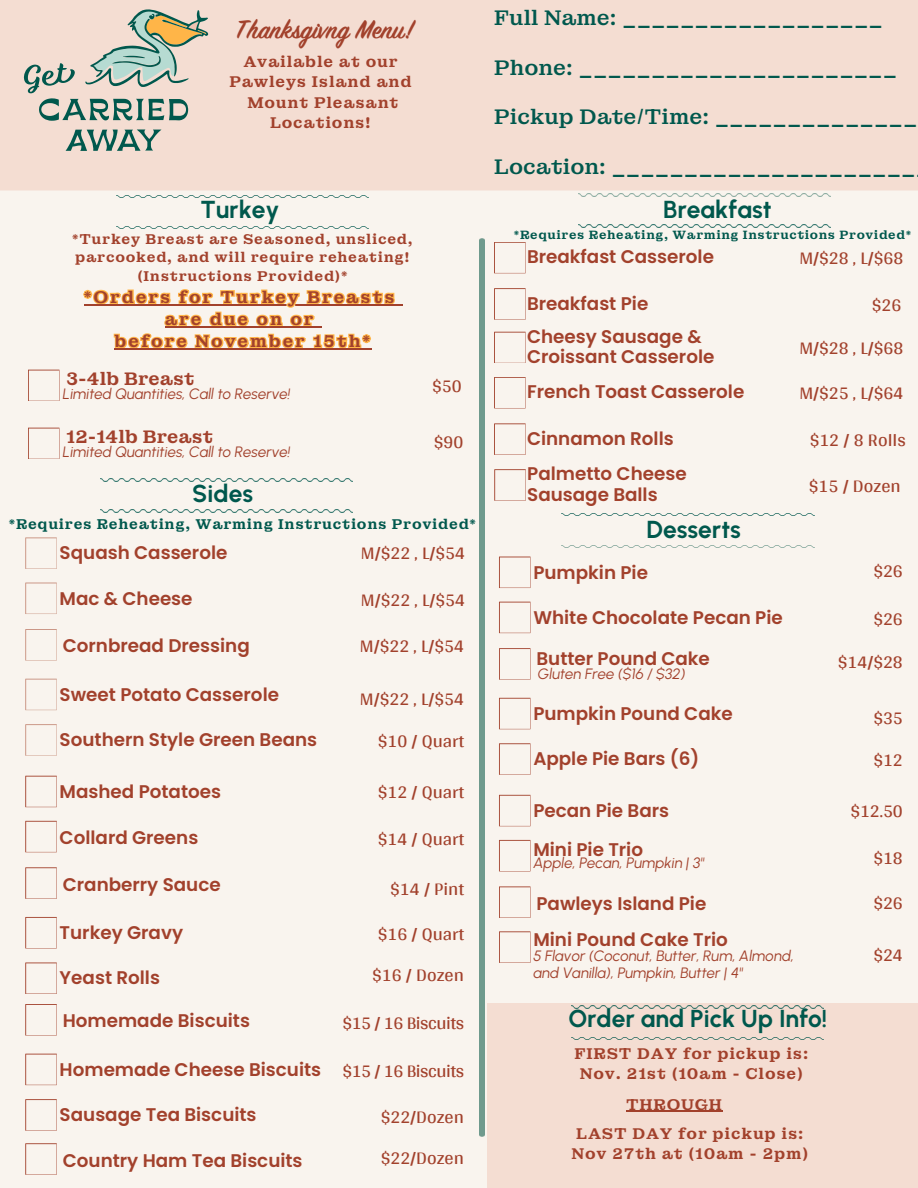
<style>
.page{position:relative;width:918px;height:1188px;background:#fff}
.page>*{position:absolute;margin:0;border:0;box-sizing:border-box;transform-origin:0 0}
.t1{font:28.95px "Sign Painter House Script";color:#a2412c}
.t2{font:700 24.6px "Urbanist";color:#00584d}
.t3{font:700 24.45px "Urbanist";color:#00584d}
.t4{font:500 21.3px "Montagu Slab 36 pt";color:#00584d}
.t5{font:600 18.3px/20.2px "Poppins";color:#a2412c}
.t6{font:18.3px "Arya";color:#a2412c}
.t7{font:18.3px "Arya";letter-spacing:-.025em;color:#a2412c}
.t8{font:600 18.3px "Montagu Slab 24 pt";color:#a2412c}
.t9{font:600 17.1px/22px "Montagu Slab 24 pt";letter-spacing:.11em;color:#a2412c;text-align:center}
.t10{font:600 15.75px/20.2px "Montagu Slab 24 pt";letter-spacing:.05em;color:#a2412c;text-align:center}
.t11{font:italic 15px/16.8px "Urbanist";color:#a2412c}
.t12{font:600 14.25px/18.5px "Montagu Slab 24 pt";letter-spacing:.05em;color:#a2412c;text-align:center}
.t13{font:600 14.25px "Montagu Slab 24 pt";letter-spacing:.05em;color:#00584d}
.t14{font:600 12.15px "Montagu Slab 24 pt";letter-spacing:.05em;color:#00584d}
</style>
<div class="page">
<div style="left:0;top:191px;width:918px;height:997px;background:#f9f4ee"></div>
<div style="left:0;top:0;width:918px;height:191px;background:#f4ddd2"></div>
<svg style="left:65px;top:129px;width:96px;height:22px;background:#98aba0"></svg>
<svg style="left:24px;top:9px;width:184px;height:112px;background:#c9c6b8"></svg>
<svg style="left:25px;top:776px;width:32px;height:31px"></svg>
<svg style="left:25px;top:821px;width:32px;height:31px"></svg>
<svg style="left:25px;top:867px;width:32px;height:32px"></svg>
<svg style="left:25px;top:917px;width:32px;height:31px"></svg>
<svg style="left:25px;top:962px;width:32px;height:32px"></svg>
<svg style="left:25px;top:1004px;width:32px;height:32px"></svg>
<svg style="left:25px;top:1054px;width:32px;height:31px"></svg>
<svg style="left:25px;top:1099px;width:32px;height:32px"></svg>
<svg style="left:25px;top:1143px;width:32px;height:32px"></svg>
<svg style="left:499px;top:557px;width:31px;height:31px"></svg>
<svg style="left:499px;top:602px;width:31px;height:31px"></svg>
<svg style="left:499px;top:648px;width:31px;height:32px"></svg>
<svg style="left:499px;top:698px;width:31px;height:31px"></svg>
<svg style="left:499px;top:743px;width:31px;height:32px"></svg>
<svg style="left:499px;top:795px;width:31px;height:31px"></svg>
<svg style="left:499px;top:840px;width:31px;height:31px"></svg>
<svg style="left:499px;top:886px;width:31px;height:32px"></svg>
<svg style="left:499px;top:931px;width:31px;height:32px"></svg>
<svg style="left:494px;top:423px;width:32px;height:32px"></svg>
<svg style="left:494px;top:332px;width:32px;height:31px"></svg>
<svg style="left:494px;top:377px;width:32px;height:31px"></svg>
<svg style="left:494px;top:242px;width:32px;height:31px"></svg>
<svg style="left:494px;top:288px;width:32px;height:32px"></svg>
<svg style="left:494px;top:469px;width:32px;height:32px"></svg>
<img style="left:573px;top:225px;width:262px;height:2px">
<img style="left:95px;top:479px;width:262px;height:2px">
<img style="left:95px;top:510px;width:262px;height:2px">
<svg style="left:28px;top:428px;width:31px;height:31px"></svg>
<svg style="left:28px;top:370px;width:31px;height:31px"></svg>
<svg style="left:78px;top:266px;width:325px;height:97px;background:#f7e2c7"></svg>
<hr style="left:115px;top:348px;width:257px;height:2px;background:#a2412c">
<div style="left:487px;top:1003px;width:431px;height:185px;background:#f4ddd2"></div>
<img style="left:571px;top:1006px;width:253px;height:2px">
<img style="left:571px;top:1037px;width:252px;height:2px">
<img style="left:111px;top:195px;width:262px;height:2px">
<img style="left:111px;top:226px;width:262px;height:2px">
<img style="left:557px;top:514px;width:262px;height:2px">
<hr style="left:626px;top:1111px;width:97px;height:1px;background:#a2412c">
<p class="t1" style="left:236px;top:18px;width:179px">Thanksgivng Menu!</p>
<p class="t10" style="left:243px;top:52px;width:156px">Available at our</p>
<h5 class="t10" style="left:229px;top:72px;width:184px">Pawleys Island and</h5>
<h6 class="t10" style="left:247px;top:92px;width:153px">Mount Pleasant<br>Locations!</h6>
<p class="t2" style="left:201px;top:195px;width:81px">Turkey</p>
<p class="t12" style="left:72px;top:230px;width:342px">*Turkey Breast are Seasoned, unsliced, parcooked, and will require reheating! (Instructions Provided)*</p>
<p class="t9" style="left:84px;top:286px;width:312px">*Orders for Turkey Breasts are due on or<br>before November 15th*</p>
<h6 class="t8" style="left:66px;top:367px;width:130px">3-4lb Breast</h6>
<h5 class="t11" style="left:63px;top:385px;width:229px">Limited Quantities, Call to Reserve!</h5>
<h5 class="t8" style="left:66px;top:425px;width:149px">12-14lb Breast</h5>
<h5 class="t11" style="left:63px;top:443px;width:229px">Limited Quantities, Call to Reserve!</h5>
<p class="t3" style="left:192px;top:479px;width:62px">Sides</p>
<p class="t6" style="left:432px;top:375px;width:31px">$50</p>
<h6 class="t6" style="left:434px;top:431px;width:31px">$90</h6>
<h6 class="t13" style="left:9px;top:515px;width:469px">*Requires Reheating, Warming Instructions Provided*</h6>
<h2 class="t5" style="left:60px;top:543px;width:169px">Squash Casserole</h2>
<p class="t5" style="left:60px;top:589px;width:134px">Mac &amp; Cheese</p>
<h5 class="t5" style="left:63px;top:636px;width:189px">Cornbread Dressing</h5>
<h4 class="t5" style="left:60px;top:684px;width:221px">Sweet Potato Casserole</h4>
<h5 class="t5" style="left:60px;top:730px;width:259px">Southern Style Green Beans</h5>
<h5 class="t5" style="left:60px;top:781px;width:163px">Mashed Potatoes</h5>
<h5 class="t5" style="left:60px;top:827px;width:140px">Collard Greens</h5>
<h4 class="t5" style="left:63px;top:874px;width:159px">Cranberry Sauce</h4>
<h5 class="t5" style="left:60px;top:922px;width:125px">Turkey Gravy</h5>
<p class="t5" style="left:60px;top:968px;width:102px">Yeast Rolls</p>
<h5 class="t5" style="left:63px;top:1011px;width:189px">Homemade Biscuits</h5>
<h4 class="t5" style="left:60px;top:1059px;width:263px">Homemade Cheese Biscuits</h4>
<h5 class="t5" style="left:60px;top:1105px;width:198px">Sausage Tea Biscuits</h5>
<h4 class="t6" style="left:361px;top:542px;width:106px">M/$22 , L/$54</h4>
<p class="t6" style="left:361px;top:589px;width:106px">M/$22 , L/$54</p>
<h2 class="t6" style="left:360px;top:635px;width:106px">M/$22 , L/$54</h2>
<p class="t6" style="left:360px;top:688px;width:106px">M/$22 , L/$54</p>
<p class="t6" style="left:378px;top:730px;width:88px">$10 / Quart</p>
<h2 class="t6" style="left:378px;top:781px;width:88px">$12 / Quart</h2>
<p class="t6" style="left:378px;top:828px;width:88px">$14 / Quart</p>
<h6 class="t6" style="left:390px;top:878px;width:75px">$14 / Pint</h6>
<h5 class="t6" style="left:378px;top:923px;width:88px">$16 / Quart</h5>
<h6 class="t6" style="left:372px;top:964px;width:93px">$16 / Dozen</h6>
<h6 class="t7" style="left:343px;top:1011px;width:123px">$15 / 16 Biscuits</h6>
<h5 class="t7" style="left:343px;top:1060px;width:123px">$15 / 16 Biscuits</h5>
<h6 class="t6" style="left:381px;top:1106px;width:85px">$22/Dozen</h6>
<h6 class="t5" style="left:63px;top:1150px;width:241px">Country Ham Tea Biscuits</h6>
<p class="t6" style="left:381px;top:1147px;width:85px">$22/Dozen</p>
<h2 class="t4" style="left:494px;top:5px;width:390px">Full Name: __________________</h2>
<h2 class="t4" style="left:494px;top:54px;width:405px">Phone: ______________________</h2>
<h2 class="t4" style="left:494px;top:104px;width:425px">Pickup Date/Time: ______________</h2>
<h2 class="t4" style="left:494px;top:153px;width:423px">Location: _____________________</h2>
<h6 class="t2" style="left:663px;top:194px;width:110px">Breakfast</h6>
<h6 class="t14" style="left:514px;top:227px;width:399px">*Requires Reheating, Warming Instructions Provided*</h6>
<h6 class="t5" style="left:527px;top:247px;width:189px">Breakfast Casserole</h6>
<h6 class="t6" style="left:799px;top:247px;width:106px">M/$28 , L/$68</h6>
<h5 class="t6" style="left:872px;top:294px;width:31px">$26</h5>
<h6 class="t6" style="left:799px;top:337px;width:106px">M/$28 , L/$68</h6>
<h5 class="t6" style="left:799px;top:382px;width:106px">M/$25 , L/$64</h5>
<h5 class="t6" style="left:810px;top:429px;width:98px">$12 / 8 Rolls</h5>
<h6 class="t5" style="left:527px;top:464px;width:161px">Palmetto Cheese<br>Sausage Balls</h6>
<h5 class="t6" style="left:809px;top:475px;width:93px">$15 / Dozen</h5>
<h6 class="t5" style="left:527px;top:293px;width:123px">Breakfast Pie</h6>
<h5 class="t5" style="left:527px;top:326px;width:189px">Cheesy Sausage &amp;<br>Croissant Casserole</h5>
<h6 class="t5" style="left:527px;top:382px;width:219px">French Toast Casserole</h6>
<h5 class="t5" style="left:527px;top:428px;width:148px">Cinnamon Rolls</h5>
<p class="t2" style="left:647px;top:515px;width:96px">Desserts</p>
<h5 class="t5" style="left:533px;top:562px;width:116px">Pumpkin Pie</h5>
<p class="t5" style="left:533px;top:608px;width:251px">White Chocolate Pecan Pie</p>
<h6 class="t5" style="left:537px;top:648px;width:175px">Butter Pound Cake</h6>
<h6 class="t11" style="left:538px;top:665px;width:149px">Gluten Free ($16 / $32)</h6>
<h5 class="t5" style="left:533px;top:703px;width:201px">Pumpkin Pound Cake</h5>
<h4 class="t5" style="left:533px;top:749px;width:168px">Apple Pie Bars (6)</h4>
<h5 class="t5" style="left:533px;top:800px;width:137px">Pecan Pie Bars</h5>
<p class="t5" style="left:533px;top:839px;width:111px">Mini Pie Trio</p>
<h5 class="t11" style="left:533px;top:854px;width:172px">Apple, Pecan, Pumpkin | 3"</h5>
<h6 class="t5" style="left:537px;top:893px;width:171px">Pawleys Island Pie</h6>
<h6 class="t5" style="left:533px;top:929px;width:196px">Mini Pound Cake Trio</h6>
<h5 class="t11" style="left:533px;top:947px;width:262px">5 Flavor (Coconut, Butter, Rum, Almond, and Vanilla), Pumpkin, Butter | 4"</h5>
<h2 class="t3" style="left:568px;top:1004px;width:261px">Order and Pick Up Info!</h2>
<h6 class="t10" style="left:575px;top:1043px;width:235px">FIRST DAY for pickup is:</h6>
<p class="t10" style="left:580px;top:1063px;width:225px">Nov. 21st (10am - Close)</p>
<h5 class="t10" style="left:626px;top:1094px;width:97px">THROUGH</h5>
<h6 class="t10" style="left:576px;top:1124px;width:229px">LAST DAY for pickup is:</h6>
<h5 class="t10" style="left:571px;top:1144px;width:238px">Nov 27th at (10am - 2pm)</h5>
<h5 class="t6" style="left:873px;top:560px;width:31px">$26</h5>
<h4 class="t6" style="left:873px;top:608px;width:31px">$26</h4>
<h5 class="t6" style="left:838px;top:651px;width:66px">$14/$28</h5>
<p class="t6" style="left:873px;top:707px;width:31px">$35</p>
<h6 class="t6" style="left:873px;top:749px;width:31px">$12</h6>
<h5 class="t6" style="left:850px;top:800px;width:54px">$12.50</h5>
<h5 class="t6" style="left:873px;top:847px;width:31px">$18</h5>
<h4 class="t6" style="left:873px;top:892px;width:31px">$26</h4>
<h5 class="t6" style="left:873px;top:944px;width:31px">$24</h5>
</div>
